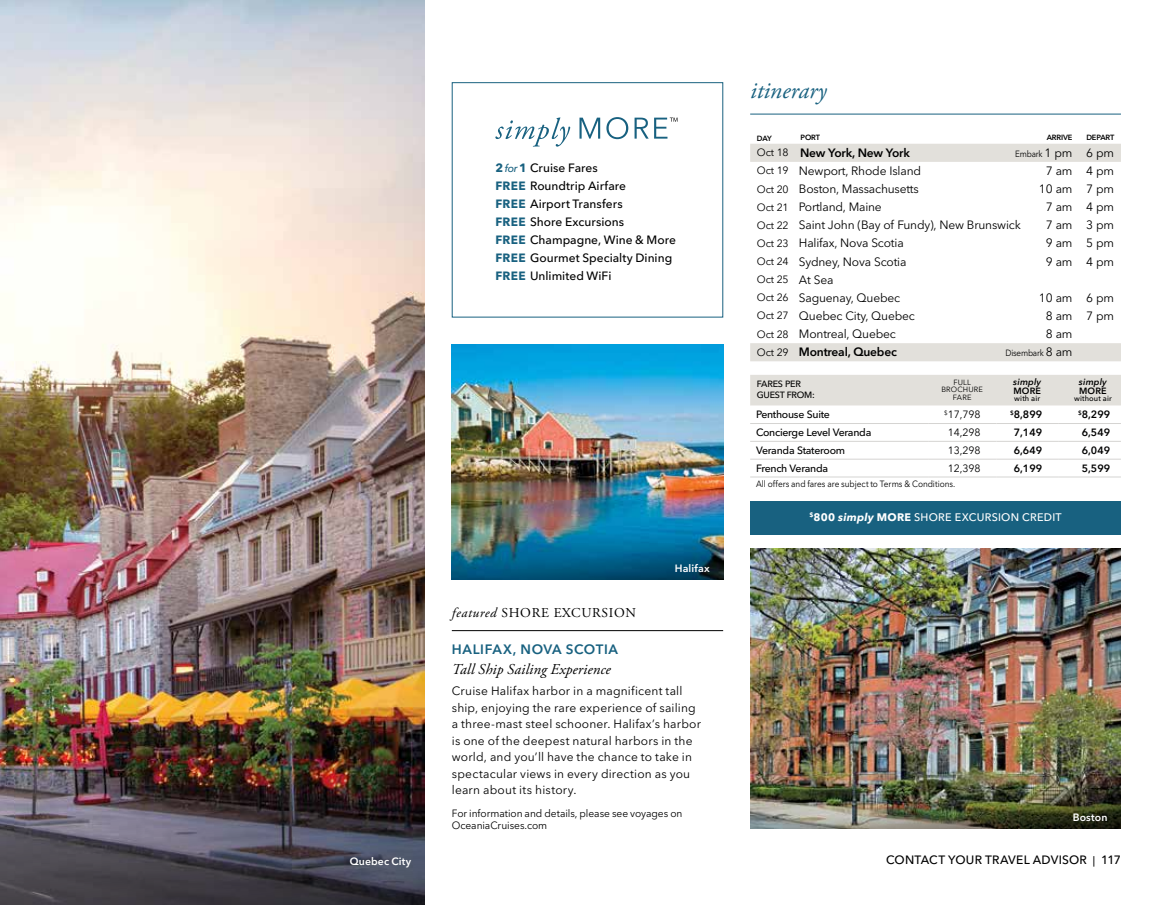
<style>
.page{position:relative;width:1175px;height:905px;background:#fff}
.page>*{position:absolute;margin:0;border:0;box-sizing:border-box;transform-origin:0 0}
.t1{font:italic 24px "Adobe Garamond Pro";color:#186180}
.t2{font:italic 15px "Adobe Garamond Pro";letter-spacing:.01em;color:#000}
.t3{font:13.5px "Adobe Garamond Pro";letter-spacing:.05em;color:#000}
.t4{font:600 13.5px "Avenir Next LT Pro";letter-spacing:.045em;color:#186180}
.t5{font:12px/16.5px "Avenir Next LT Pro";letter-spacing:.01em;color:#000}
.t6{font:12px "Avenir Next LT Pro";letter-spacing:-.015em;color:#000}
.t7{font:500 12px/18px "Avenir Next LT Pro";color:#000}
.t8{font:600 12px "Avenir Next LT Pro";letter-spacing:-.015em;color:#000}
.t9{font:500 12px "Avenir Next LT Pro";letter-spacing:.02em;color:#000}
.t10{font:500 10.8px "Avenir Next LT Pro";letter-spacing:.025em;color:#fff}
.t11{font:10.5px/12px "Avenir Next LT Pro";letter-spacing:-.005em;color:#000}
.t12{font:500 10.5px "Avenir Next LT Pro";letter-spacing:-.025em;color:#000}
.t13{font:600 10.5px "Avenir Next LT Pro";color:#000}
.t14{font:600 10.5px "Avenir Next LT Pro";letter-spacing:.01em;color:#fff}
.t15{font:9px "Avenir Next LT Pro";letter-spacing:-.01em;color:#000;scale:.92 1}
.t16{font:9px "Avenir Next LT Pro";letter-spacing:-.01em;color:#000;scale:.9 1}
.t17{font:500 9px/10.6px "Avenir Next LT Pro";letter-spacing:-.025em;color:#000}
.t18{font:italic 600 9px "Avenir Next LT Pro";letter-spacing:.015em;color:#000}
.t19{font:600 9px "Avenir Next LT Pro";letter-spacing:.02em;color:#000}
.t20{font:600 7.5px "Avenir Next LT Pro";letter-spacing:-.015em;color:#000}
.t21{font:500 7.5px "Avenir Next LT Pro";letter-spacing:.02em;color:#000}
.t22{font:7.5px/7.5px "Avenir Next LT Pro";letter-spacing:.02em;color:#000;text-align:center}
.s1{font-weight:700;color:#186180}
.s2{font-style:italic;font-size:10.8px;color:#186180}
.s3{font-style:italic}
.s4{font-weight:400;font-size:10.5px}
.s5{font-size:12px}
.s6{font-size:10.5px}
.s7{font-weight:700}
.s8{font-weight:700;font-style:italic}
</style>
<div class="page">
<img style="left:14px;top:0;width:411px;height:616px">
<img style="left:0;top:0;width:14px;height:616px">
<img style="left:0;top:616px;width:425px;height:288px">
<hr style="left:750px;top:114px;width:370px;height:1px;background:#186180">
<hr style="left:452px;top:630px;width:271px;height:1px;background:#000">
<svg style="left:495px;top:117px;width:182px;height:30px"></svg>
<img style="left:452px;top:344px;width:271px;height:182px">
<img style="left:452px;top:526px;width:271px;height:54px">
<svg style="left:750px;top:144px;width:370px;height:217px"></svg>
<div style="left:750px;top:501px;width:370px;height:33px;background:#186180"></div>
<svg style="left:750px;top:375px;width:370px;height:103px"></svg>
<hr style="left:750px;top:476px;width:178px;height:1px;background:#d5d4d2">
<hr style="left:928px;top:476px;width:68px;height:1px;background:#d5d4d2">
<hr style="left:996px;top:476px;width:62px;height:1px;background:#d5d4d2">
<hr style="left:1058px;top:476px;width:62px;height:1px;background:#d5d4d2">
<hr style="left:750px;top:459px;width:178px;height:1px;background:#d5d4d2">
<hr style="left:928px;top:459px;width:68px;height:1px;background:#d5d4d2">
<hr style="left:996px;top:459px;width:62px;height:1px;background:#d5d4d2">
<hr style="left:1058px;top:459px;width:62px;height:1px;background:#d5d4d2">
<hr style="left:750px;top:441px;width:178px;height:1px;background:#d5d4d2">
<hr style="left:928px;top:441px;width:68px;height:1px;background:#d5d4d2">
<hr style="left:996px;top:441px;width:62px;height:1px;background:#d5d4d2">
<hr style="left:1058px;top:441px;width:62px;height:1px;background:#d5d4d2">
<hr style="left:750px;top:423px;width:178px;height:1px;background:#d5d4d2">
<hr style="left:928px;top:423px;width:68px;height:1px;background:#d5d4d2">
<hr style="left:996px;top:423px;width:62px;height:1px;background:#d5d4d2">
<hr style="left:1058px;top:423px;width:62px;height:1px;background:#d5d4d2">
<img style="left:750px;top:548px;width:370px;height:217px">
<img style="left:750px;top:765px;width:370px;height:63px">
<p class="t7" style="left:495px;top:159px;width:182px"><span class="s1">2</span> <span class="s2">for</span> <span class="s1">1</span> Cruise Fares<br><span class="s1">FREE</span> Roundtrip Airfare<br><span class="s1">FREE</span> Airport Transfers<br><span class="s1">FREE</span> Shore Excursions<br><span class="s1">FREE</span> Champagne, Wine &amp; More<br><span class="s1">FREE</span> Gourmet Specialty Dining<br><span class="s1">FREE</span> Unlimited WiFi</p>
<p class="t3" style="left:452px;top:604px;width:186px"><span class="s3">featured</span> SHORE EXCURSION</p>
<p class="t14" style="left:675px;top:562px;width:36px">Halifax</p>
<p class="t4" style="left:452px;top:641px;width:168px">HALIFAX, NOVA SCOTIA</p>
<p class="t2" style="left:452px;top:659px;width:160px">Tall Ship Sailing Experience</p>
<p class="t5" style="left:452px;top:682px;width:251px">Cruise Halifax harbor in a magnificent tall ship, enjoying the rare experience of sailing a three-mast steel schooner. Halifax’s harbor is one of the deepest natural harbors in the world, and you’ll have the chance to take in spectacular views in every direction as you learn about its history.</p>
<p class="t11" style="left:452px;top:807px;width:232px">For information and details, please see voyages on<br>OceaniaCruises.com</p>
<h1 class="t1" style="left:750px;top:76px;width:78px">itinerary</h1>
<p class="t20" style="left:757px;top:133px;width:16px">DAY</p>
<p class="t20" style="left:800px;top:133px;width:21px">PORT</p>
<p class="t20" style="left:1046px;top:133px;width:27px">ARRIVE</p>
<p class="t20" style="left:1086px;top:133px;width:30px">DEPART</p>
<p class="t8" style="left:757px;top:145px;width:154px"><span class="s4">Oct 18</span> New York, New York</p>
<p class="t16" style="left:1015px;top:148px;width:111px">Embark <span class="s5">1 pm 6 pm</span></p>
<p class="t6" style="left:757px;top:164px;width:166px"><span class="s6">Oct 19</span> Newport, Rhode Island</p>
<p class="t5" style="left:1045px;top:162px;width:70px">7 am 4 pm</p>
<p class="t6" style="left:757px;top:182px;width:163px"><span class="s6">Oct 20</span> Boston, Massachusetts</p>
<p class="t5" style="left:1039px;top:181px;width:77px">10 am 7 pm</p>
<p class="t6" style="left:757px;top:200px;width:126px"><span class="s6">Oct 21</span> Portland, Maine</p>
<p class="t5" style="left:1045px;top:199px;width:70px">7 am 4 pm</p>
<p class="t6" style="left:757px;top:218px;width:265px"><span class="s6">Oct 22</span> Saint John (Bay of Fundy), New Brunswick</p>
<p class="t5" style="left:1045px;top:217px;width:70px">7 am 3 pm</p>
<p class="t6" style="left:757px;top:236px;width:148px"><span class="s6">Oct 23</span> Halifax, Nova Scotia</p>
<p class="t5" style="left:1045px;top:235px;width:70px">9 am 5 pm</p>
<p class="t6" style="left:757px;top:254px;width:151px"><span class="s6">Oct 24</span> Sydney, Nova Scotia</p>
<p class="t5" style="left:1045px;top:253px;width:70px">9 am 4 pm</p>
<p class="t11" style="left:757px;top:273px;width:78px">Oct 25 <span class="s5">At Sea</span></p>
<p class="t6" style="left:757px;top:290px;width:145px"><span class="s6">Oct 26</span> Saguenay, Quebec</p>
<p class="t5" style="left:1039px;top:289px;width:77px">10 am 6 pm</p>
<p class="t6" style="left:757px;top:308px;width:159px"><span class="s6">Oct 27</span> Quebec City, Quebec</p>
<p class="t5" style="left:1045px;top:307px;width:70px">8 am 7 pm</p>
<p class="t6" style="left:757px;top:327px;width:140px"><span class="s6">Oct 28</span> Montreal, Quebec</p>
<p class="t5" style="left:1045px;top:326px;width:28px">8 am</p>
<p class="t8" style="left:757px;top:345px;width:142px"><span class="s4">Oct 29</span> Montreal, Quebec</p>
<p class="t16" style="left:1005px;top:348px;width:76px">Disembark <span class="s5">8 am</span></p>
<p class="t17" style="left:757px;top:379px;width:60px">FARES PER<br>GUEST FROM:</p>
<p class="t22" style="left:941px;top:378px;width:43px">FULL<br>BROCHURE<br>FARE</p>
<p class="t18" style="left:1013px;top:376px;width:29px">simply</p>
<p class="t19" style="left:1013px;top:385px;width:29px">MORE</p>
<p class="t21" style="left:1014px;top:394px;width:27px">with air</p>
<p class="t18" style="left:1079px;top:376px;width:29px">simply</p>
<p class="t19" style="left:1079px;top:385px;width:29px">MORE</p>
<p class="t21" style="left:1074px;top:394px;width:39px">without air</p>
<p class="t12" style="left:756px;top:408px;width:75px">Penthouse Suite</p>
<p class="t11" style="left:944px;top:409px;width:38px"><sup>$</sup>17,798</p>
<p class="t13" style="left:1010px;top:408px;width:34px"><sup>$</sup>8,899</p>
<p class="t13" style="left:1078px;top:408px;width:34px"><sup>$</sup>8,299</p>
<p class="t12" style="left:756px;top:426px;width:117px">Concierge Level Veranda</p>
<p class="t11" style="left:947px;top:427px;width:34px">14,298</p>
<p class="t13" style="left:1013px;top:426px;width:30px">7,149</p>
<p class="t13" style="left:1081px;top:426px;width:30px">6,549</p>
<p class="t12" style="left:756px;top:444px;width:90px">Veranda Stateroom</p>
<p class="t11" style="left:947px;top:444px;width:34px">13,298</p>
<p class="t13" style="left:1013px;top:444px;width:30px">6,649</p>
<p class="t13" style="left:1081px;top:444px;width:30px">6,049</p>
<p class="t12" style="left:756px;top:462px;width:74px">French Veranda</p>
<p class="t11" style="left:947px;top:462px;width:34px">12,398</p>
<p class="t13" style="left:1013px;top:462px;width:30px">6,199</p>
<p class="t13" style="left:1081px;top:462px;width:30px">5,599</p>
<p class="t15" style="left:756px;top:479px;width:218px">All offers and fares are subject to Terms &amp; Conditions.</p>
<p class="t10" style="left:809px;top:510px;width:254px"><sup>$</sup><span class="s7">800</span> <span class="s8">simply</span> <span class="s7">MORE</span> SHORE EXCURSION CREDIT</p>
<p class="t14" style="left:1072px;top:811px;width:36px">Boston</p>
<p class="t14" style="left:350px;top:854px;width:63px">Quebec City</p>
<p class="t9" style="left:886px;top:853px;width:236px">CONTACT YOUR TRAVEL ADVISOR <span class="s6">|</span> 117</p>
</div>
